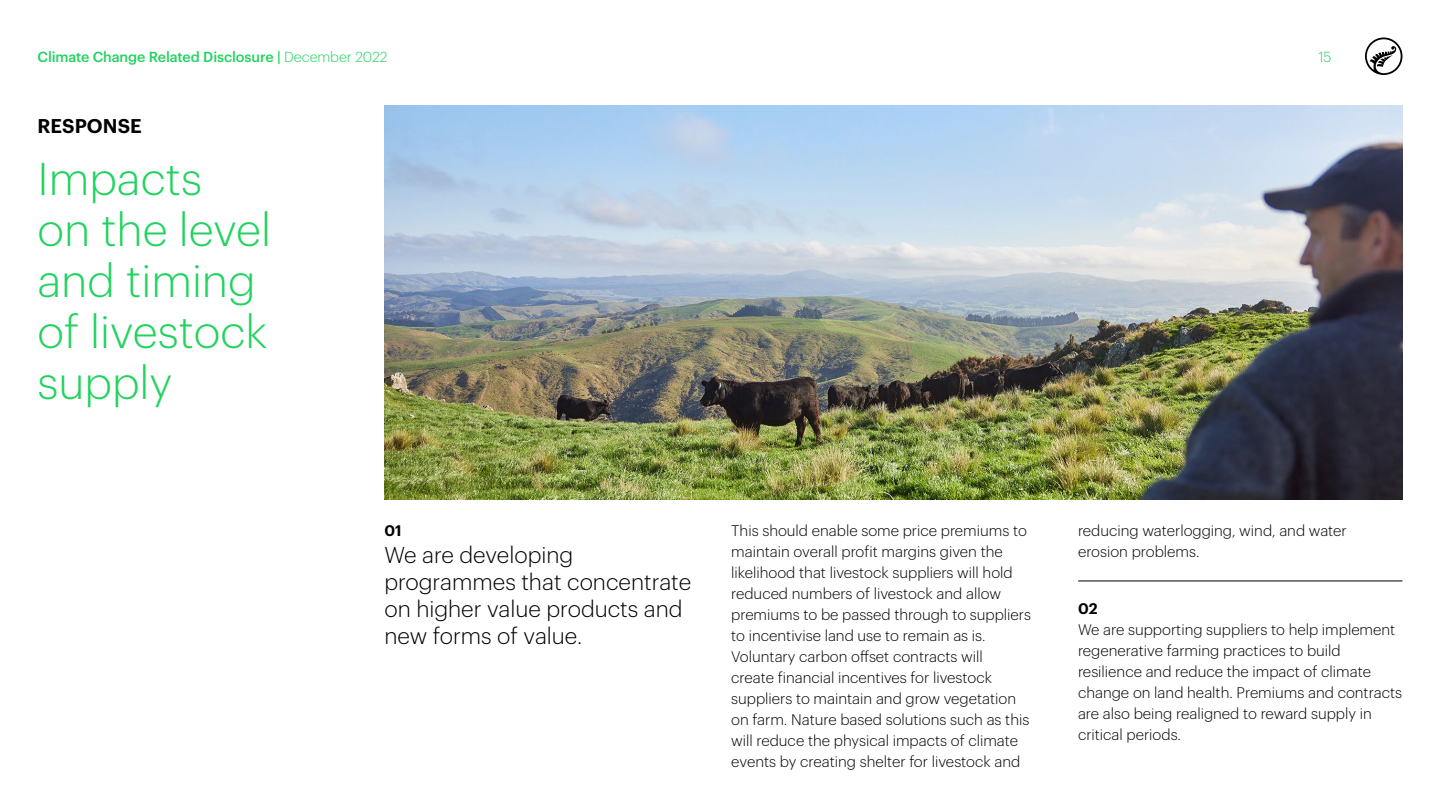
<style>
.page{position:relative;width:1440px;height:810px;background:#fff}
.page>*{position:absolute;margin:0;border:0;box-sizing:border-box;transform-origin:0 0}
.t1{font:300 45px/51px "Graphik";color:#21d35e}
.t2{font:300 22.5px/27px "Graphik";color:#000}
.t3{font:600 19.5px "Graphik";color:#000}
.t4{font:300 15px/21px "Graphik";color:#000}
.t5{font:600 15px "Graphik";color:#000}
.t6{font:500 14.25px "Graphik";letter-spacing:-.005em;color:#21d35e}
.t7{font:300 14.25px "Graphik";color:#21d35e}
.s1{font-weight:300}
</style>
<div class="page">
<svg style="left:1365px;top:38px;width:37px;height:37px"></svg>
<img style="left:384px;top:105px;width:1018px;height:395px">
<hr style="left:1078px;top:581px;width:324px;height:1px;background:#000">
<p class="t6" style="left:38px;top:46px;width:352px">Climate Change Related Disclosure | <span class="s1">December 2022</span></p>
<p class="t7" style="left:1318px;top:47px;width:15px">15</p>
<h3 class="t3" style="left:38px;top:111px;width:106px">RESPONSE</h3>
<h1 class="t1" style="left:38px;top:150px;width:235px">Impacts<br>on the level and timing of livestock supply</h1>
<p class="t5" style="left:384px;top:519px;width:19px">01</p>
<h2 class="t2" style="left:384px;top:540px;width:308px">We are developing programmes that concentrate on higher value products and new forms of value.</h2>
<p class="t4" style="left:731px;top:519px;width:301px">This should enable some price premiums to maintain overall profit margins given the likelihood that livestock suppliers will hold reduced numbers of livestock and allow premiums to be passed through to suppliers to incentivise land use to remain as is.<br>Voluntary carbon offset contracts will<br>create financial incentives for livestock suppliers to maintain and grow vegetation on farm. Nature based solutions such as this will reduce the physical impacts of climate events by creating shelter for livestock and</p>
<p class="t4" style="left:1078px;top:519px;width:270px">reducing waterlogging, wind, and water erosion problems.</p>
<p class="t5" style="left:1078px;top:597px;width:21px">02</p>
<p class="t4" style="left:1078px;top:618px;width:326px">We are supporting suppliers to help implement regenerative farming practices to build resilience and reduce the impact of climate change on land health. Premiums and contracts are also being realigned to reward supply in critical periods.</p>
</div>
